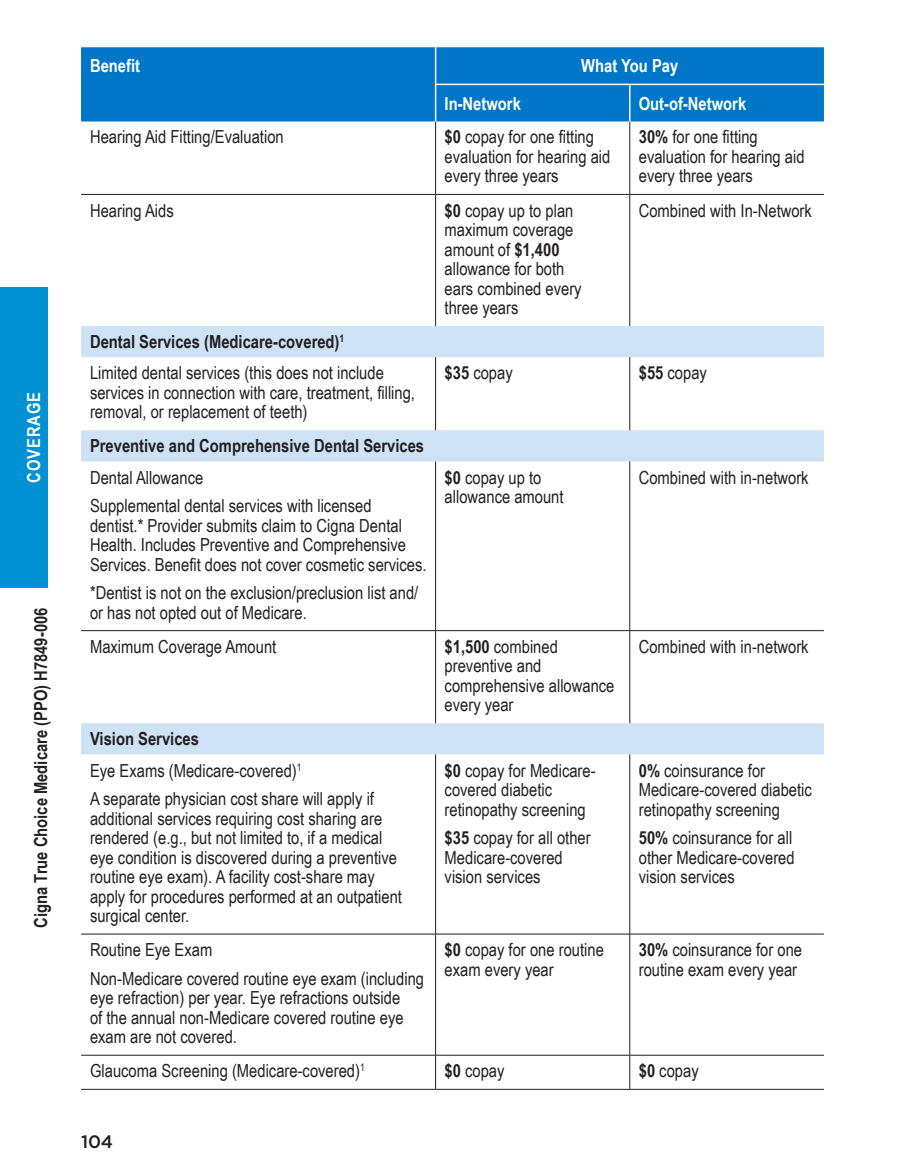
<style>
.page{position:relative;width:905px;height:1175px;background:#fff}
.page>*{position:absolute;margin:0;border:0;box-sizing:border-box;transform-origin:0 0}
.table_para{font:18px/19.5px "Arial Narrow";color:#231f20}
.table_row_h1{font:700 18px "Arial Narrow";color:#231f20}
.margin_plan_name{font:700 18px "Arial Narrow";color:#231f20}
.table_col_h1_align_r{font:700 18px "Arial Narrow";color:#fff}
.table_text{font:18px "Arial Narrow";color:#231f20}
.table_row_h2_sctn_2{font:700 18px "Arial Narrow";color:#231f20}
.table_col_h1_align_c{font:700 18px "Arial Narrow";color:#fff}
.table_col_h1_align_r-2{font:700 18px "Arial Narrow";letter-spacing:.05em;color:#fff}
.t1{font:500 18px "Gotham";color:#231f20}
.s1{font-weight:700}
</style>
<div class="page">
<div style="left:0;top:287px;width:47px;height:300px;background:#0090d4"></div>
<div style="left:81px;top:47px;width:743px;height:74px;background:#0076c8"></div>
<svg style="left:81px;top:326px;width:743px;height:428px"></svg>
<hr style="left:81px;top:194px;width:354px;height:1px;background:#231f20">
<hr style="left:435px;top:194px;width:194px;height:1px;background:#231f20">
<hr style="left:629px;top:194px;width:195px;height:1px;background:#231f20">
<hr style="left:81px;top:933px;width:354px;height:1px;background:#231f20">
<hr style="left:435px;top:933px;width:194px;height:1px;background:#231f20">
<hr style="left:629px;top:933px;width:195px;height:1px;background:#231f20">
<hr style="left:81px;top:1055px;width:354px;height:1px;background:#231f20">
<hr style="left:435px;top:1055px;width:194px;height:1px;background:#231f20">
<hr style="left:629px;top:1055px;width:195px;height:1px;background:#231f20">
<hr style="left:435px;top:121px;width:1px;height:73px;background:#231f20">
<hr style="left:435px;top:195px;width:1px;height:131px;background:#231f20">
<hr style="left:435px;top:357px;width:1px;height:73px;background:#231f20">
<hr style="left:435px;top:754px;width:1px;height:179px;background:#231f20">
<hr style="left:435px;top:934px;width:1px;height:121px;background:#231f20">
<hr style="left:435px;top:1055px;width:1px;height:34px;background:#231f20">
<hr style="left:629px;top:121px;width:1px;height:73px;background:#231f20">
<hr style="left:629px;top:195px;width:1px;height:131px;background:#231f20">
<hr style="left:629px;top:357px;width:1px;height:73px;background:#231f20">
<hr style="left:629px;top:754px;width:1px;height:179px;background:#231f20">
<hr style="left:629px;top:934px;width:1px;height:121px;background:#231f20">
<hr style="left:629px;top:1055px;width:1px;height:34px;background:#231f20">
<hr style="left:81px;top:1089px;width:354px;height:1px;background:#231f20">
<hr style="left:435px;top:1089px;width:194px;height:1px;background:#231f20">
<hr style="left:629px;top:1089px;width:195px;height:1px;background:#231f20">
<hr style="left:81px;top:630px;width:354px;height:1px;background:#231f20">
<hr style="left:435px;top:630px;width:194px;height:1px;background:#231f20">
<hr style="left:629px;top:630px;width:195px;height:1px;background:#231f20">
<hr style="left:435px;top:47px;width:1px;height:37px;background:#fff">
<hr style="left:629px;top:84px;width:195px;height:1px;background:#fff">
<hr style="left:435px;top:84px;width:194px;height:1px;background:#fff">
<hr style="left:629px;top:85px;width:1px;height:36px;background:#fff">
<hr style="left:435px;top:85px;width:1px;height:36px;background:#fff">
<hr style="left:435px;top:631px;width:1px;height:92px;background:#231f20">
<hr style="left:629px;top:631px;width:1px;height:92px;background:#231f20">
<hr style="left:435px;top:461px;width:1px;height:169px;background:#231f20">
<hr style="left:629px;top:461px;width:1px;height:169px;background:#231f20">
<p class="table_col_h1_align_r-2" style="left:20px;top:483px;width:92px;rotate:-90deg">COVERAGE</p>
<p class="margin_plan_name" style="left:27px;top:927px;width:321px;rotate:-90deg">Cigna True Choice Medicare (PPO) H7849-006</p>
<p class="table_col_h1_align_r" style="left:90px;top:52px;width:52px">Benefit</p>
<p class="table_col_h1_align_c" style="left:581px;top:52px;width:99px">What You Pay</p>
<p class="table_col_h1_align_r" style="left:444px;top:89px;width:78px">In-Network</p>
<p class="table_col_h1_align_r" style="left:638px;top:89px;width:109px">Out-of-Network</p>
<p class="table_para" style="left:90px;top:127px;width:195px">Hearing Aid Fitting/Evaluation</p>
<p class="table_para" style="left:444px;top:127px;width:167px"><span class="s1">$0</span> copay for one fitting evaluation for hearing aid every three years</p>
<p class="table_para" style="left:638px;top:127px;width:167px"><span class="s1">30%</span> for one fitting evaluation for hearing aid every three years</p>
<p class="table_para" style="left:90px;top:200px;width:85px">Hearing Aids</p>
<p class="table_para" style="left:444px;top:200px;width:138px"><span class="s1">$0</span> copay up to plan maximum coverage amount of <span class="s1">$1,400 </span>allowance for both ears combined every three years</p>
<p class="table_para" style="left:638px;top:200px;width:175px">Combined with In-Network</p>
<p class="table_row_h1" style="left:90px;top:328px;width:256px">Dental Services (Medicare-covered)<sup>1</sup></p>
<p class="table_para" style="left:90px;top:362px;width:326px">Limited dental services (this does not include services in connection with care, treatment, filling, removal, or replacement of teeth)</p>
<p class="table_para" style="left:444px;top:362px;width:70px"><span class="s1">$35</span> copay</p>
<p class="table_para" style="left:638px;top:362px;width:70px"><span class="s1">$55</span> copay</p>
<p class="table_row_h1" style="left:90px;top:432px;width:335px">Preventive and Comprehensive Dental Services</p>
<p class="table_para" style="left:90px;top:467px;width:115px">Dental Allowance</p>
<p class="table_para" style="left:90px;top:495px;width:338px">Supplemental dental services with licensed dentist.* Provider submits claim to Cigna Dental Health. Includes Preventive and Comprehensive Services. Benefit does not cover cosmetic services.</p>
<p class="table_para" style="left:90px;top:582px;width:330px">*Dentist is not on the exclusion/preclusion list and/ or has not opted out of Medicare.</p>
<p class="table_para" style="left:444px;top:467px;width:120px"><span class="s1">$0</span> copay up to allowance amount</p>
<p class="table_para" style="left:638px;top:467px;width:171px">Combined with in-network</p>
<p class="table_text" style="left:90px;top:633px;width:188px">Maximum Coverage Amount</p>
<p class="table_para" style="left:444px;top:636px;width:171px"><span class="s1">$1,500</span> combined preventive and comprehensive allowance every year</p>
<p class="table_para" style="left:638px;top:636px;width:171px">Combined with in-network</p>
<p class="table_row_h2_sctn_2" style="left:90px;top:725px;width:110px">Vision Services</p>
<p class="table_para" style="left:90px;top:759px;width:213px">Eye Exams (Medicare-covered)<sup>1</sup></p>
<p class="table_para" style="left:90px;top:788px;width:313px">A separate physician cost share will apply if additional services requiring cost sharing are rendered (e.g., but not limited to, if a medical eye condition is discovered during a preventive routine eye exam). A facility cost-share may apply for procedures performed at an outpatient surgical center.</p>
<p class="table_para" style="left:444px;top:759px;width:152px"><span class="s1">$0</span> copay for Medicare&shy;covered diabetic retinopathy screening</p>
<p class="table_para" style="left:444px;top:827px;width:148px"><span class="s1">$35</span> copay for all other<br>Medicare-covered vision services</p>
<p class="table_para" style="left:638px;top:759px;width:175px"><span class="s1">0%</span> coinsurance for<br>Medicare-covered diabetic retinopathy screening</p>
<p class="table_para" style="left:638px;top:827px;width:157px"><span class="s1">50%</span> coinsurance for all other Medicare-covered vision services</p>
<p class="table_para" style="left:90px;top:939px;width:124px">Routine Eye Exam</p>
<p class="table_para" style="left:90px;top:968px;width:335px">Non-Medicare covered routine eye exam (including eye refraction) per year. Eye refractions outside<br>of the annual non-Medicare covered routine eye exam are not covered.</p>
<p class="table_para" style="left:444px;top:939px;width:161px"><span class="s1">$0</span> copay for one routine exam every year</p>
<p class="table_para" style="left:638px;top:939px;width:165px"><span class="s1">30%</span> coinsurance for one routine exam every year</p>
<p class="table_para" style="left:90px;top:1060px;width:276px">Glaucoma Screening (Medicare-covered)<sup>1</sup></p>
<p class="table_para" style="left:444px;top:1060px;width:61px"><span class="s1">$0</span> copay</p>
<p class="table_para" style="left:638px;top:1060px;width:61px"><span class="s1">$0</span> copay</p>
<p class="t1" style="left:81px;top:1129px;width:34px">104</p>
</div>
